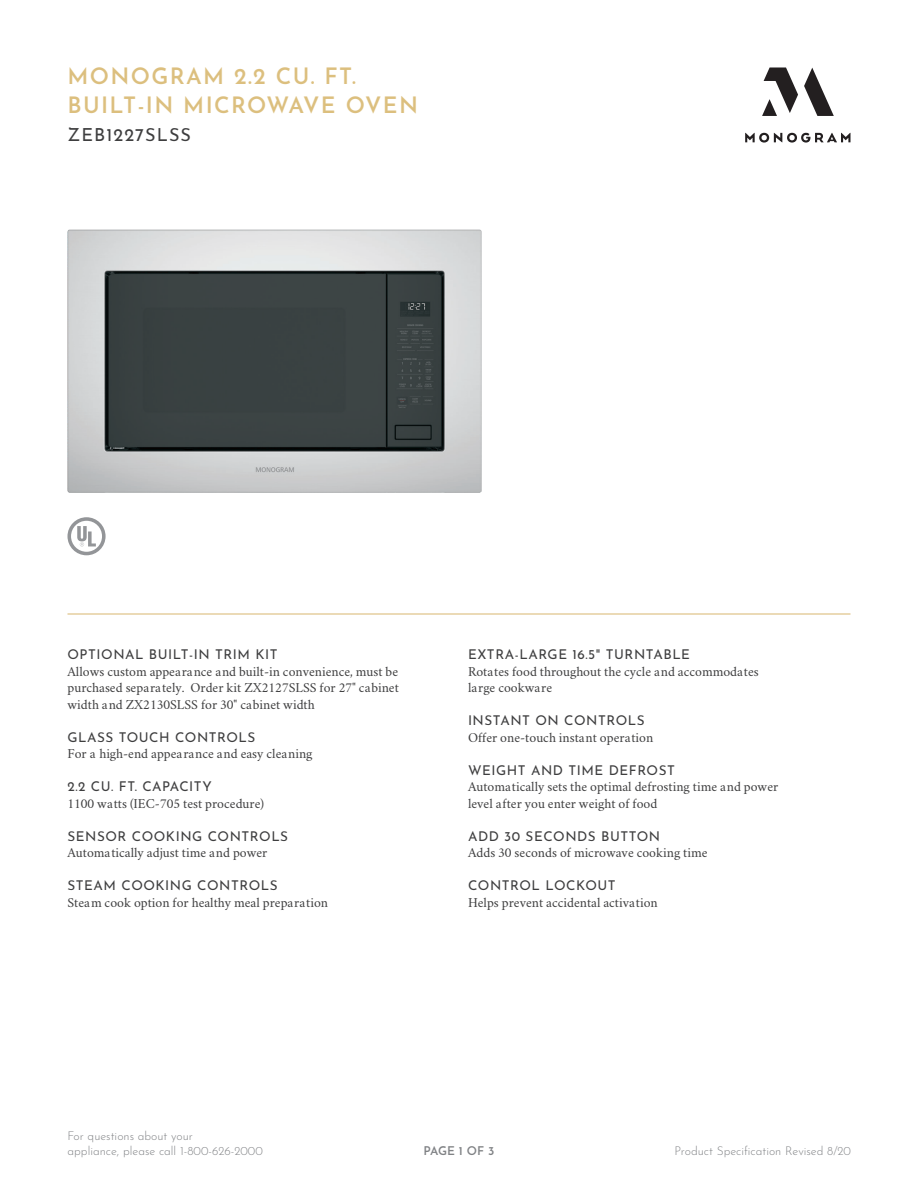
<style>
.page{position:relative;width:918px;height:1188px;background:#fff}
.page>*{position:absolute;margin:0;border:0;box-sizing:border-box;transform-origin:0 0}
.TITLE_HEADER{font:600 22.5px/28.5px "Josefin Sans";letter-spacing:.06em;color:#dcbf7e}
.TITLE_SUBHEAD{font:18px "Josefin Sans";letter-spacing:.06em;color:#3e3e3f}
.F___B_COPY{font:13.5px/16.5px "Crimson";color:#3e3e3f}
.Created_Revised{font:300 12px/14.4px "Josefin Sans";color:#808285}
.Created_Revised-2{font:600 12px "Josefin Sans";letter-spacing:-.015em;color:#808285}
.s1{font-family:"Josefin Sans"}
</style>
<div class="page">
<svg style="left:745px;top:68px;width:105px;height:75px"></svg>
<hr style="left:68px;top:613px;width:782px;height:2px;background:#dcbf7e">
<img style="left:68px;top:230px;width:414px;height:263px">
<svg style="left:68px;top:517px;width:38px;height:38px"></svg>
<p class="TITLE_HEADER" style="left:68px;top:59px;width:352px">MONOGRAM 2.2 CU. FT.<br>BUILT-IN MICROWAVE OVEN</p>
<p class="TITLE_SUBHEAD" style="left:68px;top:120px;width:125px">ZEB1227SLSS</p>
<p class="F___B_COPY" style="left:68px;top:646px;width:333px"><span class="s1">OPTIONAL BUILT-IN TRIM KIT<br></span>Allows custom appearance and built-in convenience, must be purchased separately. Order kit ZX2127SLSS for 27" cabinet width and ZX2130SLSS for 30" cabinet width</p>
<p class="F___B_COPY" style="left:68px;top:728px;width:247px"><span class="s1">GLASS TOUCH CONTROLS<br></span>For a high-end appearance and easy cleaning</p>
<p class="F___B_COPY" style="left:68px;top:778px;width:198px"><span class="s1">2.2 CU. FT. CAPACITY<br></span>1100 watts (IEC-705 test procedure)</p>
<p class="F___B_COPY" style="left:68px;top:827px;width:222px"><span class="s1">SENSOR COOKING CONTROLS<br></span>Automatically adjust time and power</p>
<p class="F___B_COPY" style="left:68px;top:877px;width:262px"><span class="s1">STEAM COOKING CONTROLS<br></span>Steam cook option for healthy meal preparation</p>
<p class="F___B_COPY" style="left:468px;top:646px;width:292px"><span class="s1">EXTRA-LARGE 16.5" TURNTABLE<br></span>Rotates food throughout the cycle and accommodates large cookware</p>
<p class="F___B_COPY" style="left:468px;top:712px;width:187px"><span class="s1">INSTANT ON CONTROLS<br></span>Offer one-touch instant operation</p>
<p class="F___B_COPY" style="left:468px;top:761px;width:312px"><span class="s1">WEIGHT AND TIME DEFROST<br></span>Automatically sets the optimal defrosting time and power level after you enter weight of food</p>
<p class="F___B_COPY" style="left:468px;top:827px;width:241px"><span class="s1">ADD 30 SECONDS BUTTON<br></span>Adds 30 seconds of microwave cooking time</p>
<p class="F___B_COPY" style="left:468px;top:877px;width:191px"><span class="s1">CONTROL LOCKOUT<br></span>Helps prevent accidental activation</p>
<p class="Created_Revised" style="left:68px;top:1128px;width:197px">For questions about your<br>appliance, please call 1-800-626-2000</p>
<p class="Created_Revised-2" style="left:424px;top:1140px;width:72px">PAGE 1 OF 3</p>
<p class="Created_Revised" style="left:674px;top:1142px;width:178px">Product Specification Revised 8/20</p>
</div>
